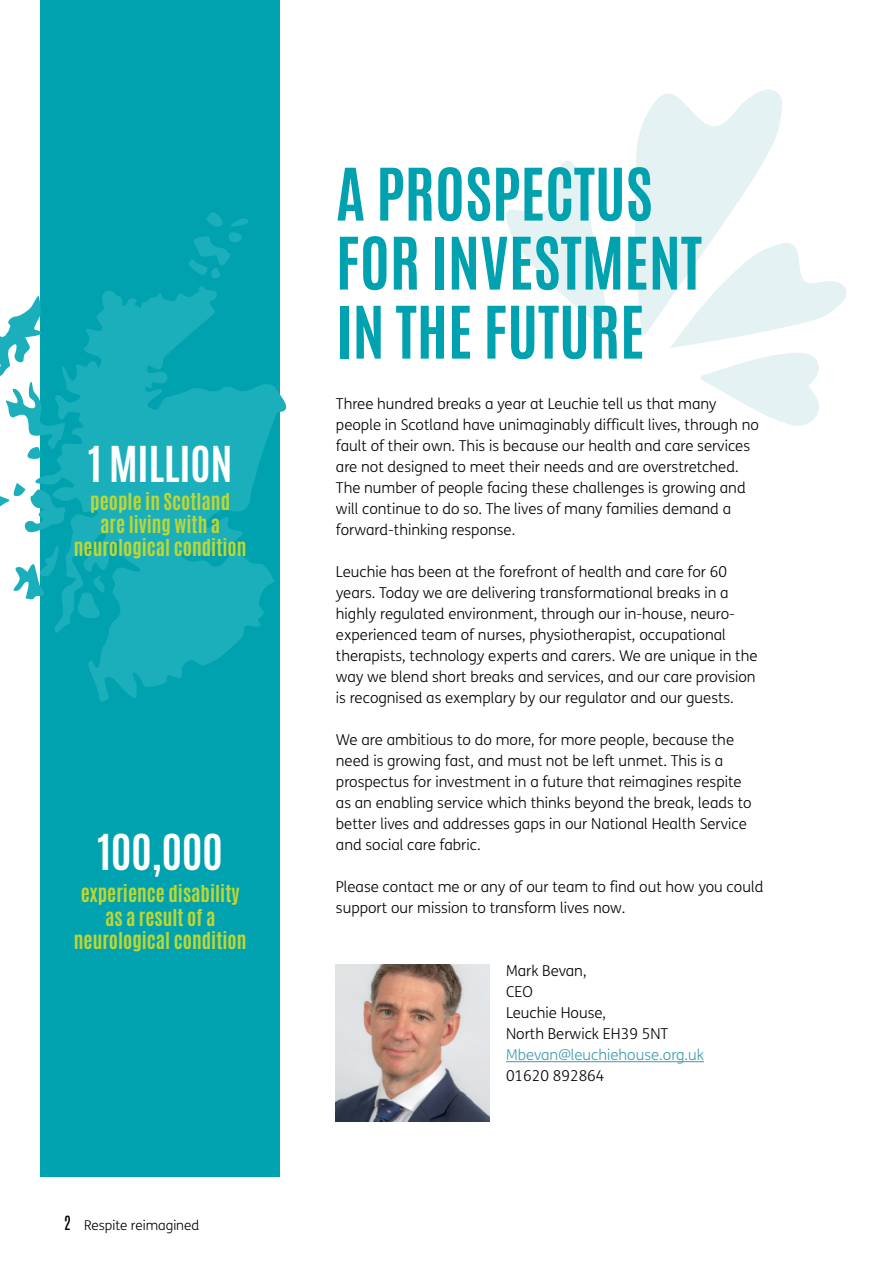
<style>
.page{position:relative;width:893px;height:1263px;background:#fff}
.page>*{position:absolute;margin:0;border:0;box-sizing:border-box;transform-origin:0 0}
.t1{font:700 61.5px/69px "Antonio";color:#00a2b0}
.t2{font:700 41.25px "Antonio";color:#fff}
.t3{font:700 19.5px/23.4px "Antonio";color:#c1d72f;text-align:center}
.t4{font:300 15px/21px "FS Me";color:#000001}
.t5{font:300 15px "FS Me";color:#3c9cab}
.t6{font:300 13.5px "FS Me";color:#000001}
.s1{font-family:"Antonio";font-weight:400;font-size:16.5px}
</style>
<div class="page">
<svg style="left:506px;top:160px;width:104px;height:173px"></svg>
<svg style="left:635px;top:89px;width:212px;height:337px"></svg>
<hr style="left:506px;top:1061px;width:198px;height:1px;background:#3c9cab">
<div style="left:40px;top:0;width:240px;height:1176px;background:#00a2b0"></div>
<img style="left:336px;top:964px;width:153px;height:157px">
<svg style="left:189px;top:212px;width:60px;height:66px"></svg>
<svg style="left:0;top:306px;width:32px;height:153px"></svg>
<svg style="left:0;top:483px;width:32px;height:50px"></svg>
<svg style="left:13px;top:565px;width:19px;height:35px"></svg>
<svg style="left:32px;top:286px;width:255px;height:416px;fill:#1bafbc"></svg>
<h2 class="t2" style="left:88px;top:433px;width:146px">1 MILLION</h2>
<h3 class="t3" style="left:74px;top:490px;width:174px">people in Scotland<br>are living with a neurological condition</h3>
<h2 class="t2" style="left:98px;top:822px;width:127px">100,000</h2>
<h3 class="t3" style="left:74px;top:883px;width:174px">experience disability as a result of a neurological condition</h3>
<p class="t6" style="left:64px;top:1216px;width:137px"><span class="s1">2</span> Respite reimagined</p>
<h1 class="t1" style="left:336px;top:161px;width:367px">A PROSPECTUS<br>FOR INVESTMENT<br>IN THE FUTURE</h1>
<p class="t4" style="left:336px;top:393px;width:424px">Three hundred breaks a year at Leuchie tell us that many people in Scotland have unimaginably difficult lives, through no fault of their own. This is because our health and care services are not designed to meet their needs and are overstretched.<br>The number of people facing these challenges is growing and will continue to do so. The lives of many families demand a forward-thinking response.</p>
<p class="t4" style="left:336px;top:561px;width:423px">Leuchie has been at the forefront of health and care for 60 years. Today we are delivering transformational breaks in a highly regulated environment, through our in-house, neuro&shy;experienced team of nurses, physiotherapist, occupational therapists, technology experts and carers. We are unique in the way we blend short breaks and services, and our care provision is recognised as exemplary by our regulator and our guests.</p>
<p class="t4" style="left:336px;top:729px;width:417px">We are ambitious to do more, for more people, because the need is growing fast, and must not be left unmet. This is a prospectus for investment in a future that reimagines respite as an enabling service which thinks beyond the break, leads to better lives and addresses gaps in our National Health Service and social care fabric.</p>
<p class="t4" style="left:336px;top:876px;width:429px">Please contact me or any of our team to find out how you could support our mission to transform lives now.</p>
<p class="t4" style="left:506px;top:960px;width:164px">Mark Bevan,<br>CEO<br>Leuchie House,<br>North Berwick EH39 5NT</p>
<p class="t5" style="left:506px;top:1045px;width:200px">Mbevan@leuchiehouse.org.uk</p>
<p class="t4" style="left:506px;top:1065px;width:100px">01620 892864</p>
</div>
